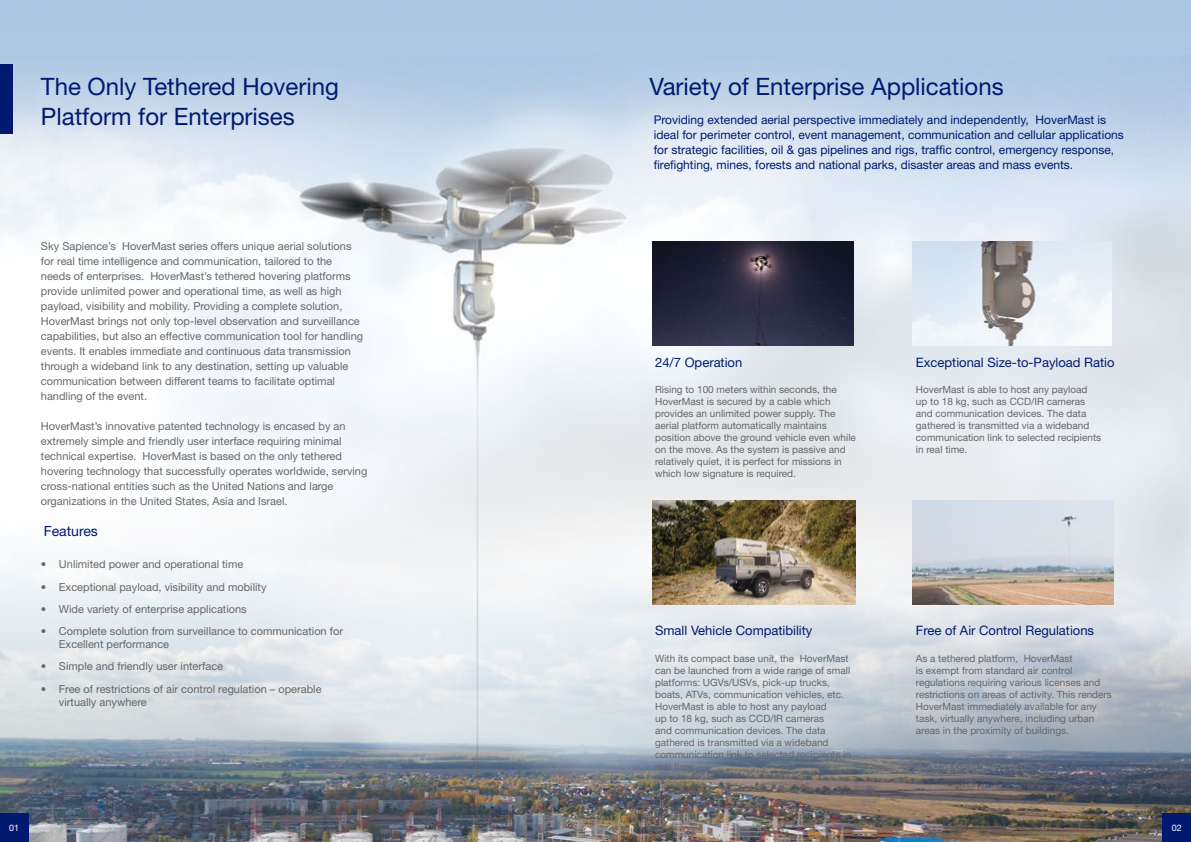
<style>
.page{position:relative;width:1191px;height:842px;background:#fff}
.page>*{position:absolute;margin:0;border:0;box-sizing:border-box;transform-origin:0 0}
.t1{font:24px/30px "Helvetica Neue";color:#001a71}
.t2{font:14px "Helvetica Neue";color:#001a71}
.t3{font:13px "Helvetica Neue";color:#001a71}
.t4{font:12px/15px "Helvetica Neue";color:#001a71}
.t5{font:11px/15px "Helvetica Neue";color:#666767}
.t6{font:10px/12px "Helvetica Neue";color:#666767}
.t7{font:9px "Helvetica Neue";color:#fff}
</style>
<div class="page">
<img style="left:0;top:0;width:1191px;height:842px">
<div style="left:0;top:814px;width:28px;height:28px;background:#001a71"></div>
<img style="left:652px;top:241px;width:202px;height:105px">
<img style="left:652px;top:501px;width:203px;height:104px">
<img style="left:913px;top:241px;width:198px;height:105px">
<img style="left:913px;top:501px;width:200px;height:104px">
<div style="left:1162px;top:814px;width:29px;height:28px;background:#001a71"></div>
<div style="left:0;top:64px;width:12px;height:69px;background:#001a71"></div>
<h1 class="t1" style="left:41px;top:71px;width:299px">The Only Tethered Hovering<br>Platform for Enterprises</h1>
<p class="t5" style="left:41px;top:239px;width:324px">Sky Sapience’s HoverMast series offers unique aerial solutions for real time intelligence and communication, tailored to the needs of enterprises. HoverMast’s tethered hovering platforms provide unlimited power and operational time, as well as high payload, visibility and mobility. Providing a complete solution, HoverMast brings not only top-level observation and surveillance capabilities, but also an effective communication tool for handling events. It enables immediate and continuous data transmission through a wideband link to any destination, setting up valuable communication between different teams to facilitate optimal handling of the event.</p>
<p class="t5" style="left:41px;top:419px;width:328px">HoverMast’s innovative patented technology is encased by an extremely simple and friendly user interface requiring minimal technical expertise. HoverMast is based on the only tethered hovering technology that successfully operates worldwide, serving cross-national entities such as the United Nations and large organizations in the United States, Asia and Israel.</p>
<p class="t2" style="left:44px;top:523px;width:56px">Features</p>
<p class="t5" style="left:41px;top:557px;width:204px">• Unlimited power and operational time</p>
<p class="t5" style="left:41px;top:579px;width:227px">• Exceptional payload, visibility and mobility</p>
<p class="t5" style="left:41px;top:601px;width:207px">• Wide variety of enterprise applications</p>
<p class="t5" style="left:59px;top:624px;width:286px;line-height:13.2px;text-indent:-18px">• Complete solution from surveillance to communication for<br>Excellent performance</p>
<p class="t5" style="left:41px;top:659px;width:184px">• Simple and friendly user interface</p>
<p class="t5" style="left:59px;top:682px;width:264px;line-height:13.2px;text-indent:-18px">• Free of restrictions of air control regulation – operable virtually anywhere</p>
<h1 class="t1" style="left:649px;top:71px;width:356px">Variety of Enterprise Applications</h1>
<p class="t4" style="left:653px;top:112px;width:472px">Providing extended aerial perspective immediately and independently, HoverMast is ideal for perimeter control, event management, communication and cellular applications for strategic facilities, oil &amp; gas pipelines and rigs, traffic control, emergency response, firefighting, mines, forests and national parks, disaster areas and mass events.</p>
<p class="t3" style="left:655px;top:355px;width:89px">24/7 Operation</p>
<p class="t6" style="left:655px;top:384px;width:202px">Rising to 100 meters within seconds, the HoverMast is secured by a cable which provides an unlimited power supply. The aerial platform automatically maintains position above the ground vehicle even while on the move. As the system is passive and relatively quiet, it is perfect for missions in which low signature is required.</p>
<p class="t3" style="left:655px;top:623px;width:159px">Small Vehicle Compatibility</p>
<p class="t6" style="left:655px;top:652px;width:197px">With its compact base unit, the HoverMast can be launched from a wide range of small platforms: UGVs/USVs, pick-up trucks, boats, ATVs, communication vehicles, etc.<br>HoverMast is able to host any payload<br>up to 18 kg, such as CCD/IR cameras<br>and communication devices. The data gathered is transmitted via a wideband communication link to selected recipients in real time.</p>
<p class="t3" style="left:916px;top:355px;width:200px">Exceptional Size-to-Payload Ratio</p>
<p class="t6" style="left:916px;top:384px;width:187px">HoverMast is able to host any payload up to 18 kg, such as CCD/IR cameras and communication devices. The data gathered is transmitted via a wideband communication link to selected recipients in real time.</p>
<p class="t3" style="left:916px;top:623px;width:180px">Free of Air Control Regulations</p>
<p class="t6" style="left:916px;top:652px;width:197px">As a tethered platform, HoverMast<br>is exempt from standard air control regulations requiring various licenses and restrictions on areas of activity. This renders HoverMast immediately available for any task, virtually anywhere, including urban areas in the proximity of buildings.</p>
<p class="t7" style="left:9px;top:823px;width:12px">01</p>
<p class="t7" style="left:1172px;top:823px;width:12px">02</p>
</div>
